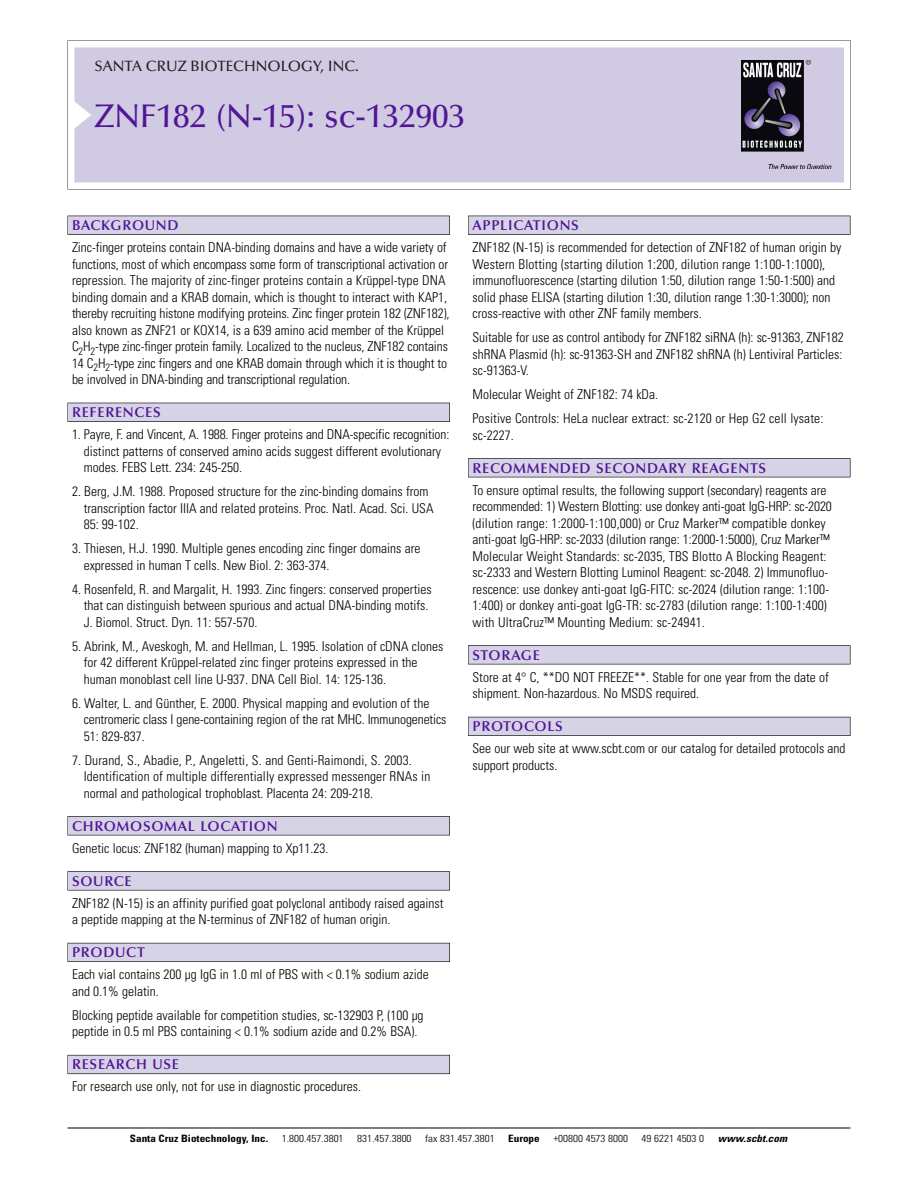
<style>
.page{position:relative;width:918px;height:1188px;background:#fff}
.page>*{position:absolute;margin:0;border:0;box-sizing:border-box;transform-origin:0 0}
.t1{font:500 33px "Optima";color:#511695}
.t2{font:500 15px "Optima";color:#231f20}
.t3{font:600 14.25px "Optima";letter-spacing:.05em;color:#511695}
.t4{font:300 condensed 13.5px/16.5px "Univers";color:#000}
.t5{font:300 condensed 10.2px "Univers";color:#000;scale:1.1 1}
.t6{font:700 condensed 10.2px "Univers";color:#000;scale:1.1 1}
.t7{font:italic 700 condensed 10.2px "Univers";letter-spacing:.005em;color:#000;scale:1.1 1}
</style>
<div class="page">
<svg style="left:68px;top:40px;width:783px;height:149px"></svg>
<div style="left:74px;top:47px;width:770px;height:135px;background:#d1cae3"></div>
<img style="left:741px;top:60px;width:90px;height:108px">
<div style="left:68px;top:216px;width:382px;height:19px;background:#525155"></div>
<div style="left:68px;top:216px;width:381px;height:18px;background:#d7d3e7"></div>
<div style="left:68px;top:403px;width:382px;height:19px;background:#515055"></div>
<div style="left:68px;top:403px;width:381px;height:18px;background:#d7d3e7"></div>
<div style="left:68px;top:816px;width:382px;height:19px;background:#545357"></div>
<div style="left:68px;top:817px;width:381px;height:18px;background:#d7d3e7"></div>
<div style="left:68px;top:871px;width:382px;height:19px;background:#575759"></div>
<div style="left:68px;top:872px;width:381px;height:18px;background:#d7d3e7"></div>
<div style="left:68px;top:943px;width:382px;height:19px;background:#5b5a62"></div>
<div style="left:68px;top:943px;width:381px;height:18px;background:#d7d3e7"></div>
<div style="left:68px;top:1055px;width:382px;height:19px;background:#66646e"></div>
<div style="left:68px;top:1055px;width:381px;height:18px;background:#d7d3e7"></div>
<div style="left:468px;top:216px;width:382px;height:19px;background:#525155"></div>
<div style="left:468px;top:216px;width:382px;height:18px;background:#d7d3e7"></div>
<div style="left:468px;top:458px;width:382px;height:19px;background:#525155"></div>
<div style="left:468px;top:459px;width:382px;height:18px;background:#d7d3e7"></div>
<div style="left:468px;top:645px;width:382px;height:19px;background:#545357"></div>
<div style="left:468px;top:646px;width:382px;height:18px;background:#d7d3e7"></div>
<div style="left:468px;top:717px;width:382px;height:19px;background:#54535a"></div>
<div style="left:468px;top:717px;width:382px;height:18px;background:#d7d3e7"></div>
<hr style="left:68px;top:1128px;width:782px;height:1px;background:#000">
<p class="t2" style="left:94px;top:61px;width:266px">SANTA CRUZ BIOTECHNOLOGY, INC.</p>
<h1 class="t1" style="left:94px;top:103px;width:372px">ZNF182 (N-15): sc-132903</h1>
<p class="t3" style="left:72px;top:219px;width:108px">BACKGROUND</p>
<p class="t4" style="left:72px;top:240px;width:379px">Zinc-finger proteins contain DNA-binding domains and have a wide variety of functions, most of which encompass some form of transcriptional activation or repression. The majority of zinc-finger proteins contain a Krüppel-type DNA binding domain and a KRAB domain, which is thought to interact with KAP1, thereby recruiting histone modifying proteins. Zinc finger protein 182 (ZNF182), also known as ZNF21 or KOX14, is a 639 amino acid member of the Krüppel C<sub>2</sub>H<sub>2</sub>-type zinc-finger protein family. Localized to the nucleus, ZNF182 contains 14 C<sub>2</sub>H<sub>2</sub>-type zinc fingers and one KRAB domain through which it is thought to be involved in DNA-binding and transcriptional regulation.</p>
<p class="t3" style="left:72px;top:407px;width:90px">REFERENCES</p>
<p class="t4" style="left:84px;top:427px;width:367px;text-indent:-12px">1. Payre, F. and Vincent, A. 1988. Finger proteins and DNA-specific recognition: distinct patterns of conserved amino acids suggest different evolutionary modes. FEBS Lett. 234: 245-250.</p>
<p class="t4" style="left:84px;top:484px;width:351px;text-indent:-12px">2. Berg, J.M. 1988. Proposed structure for the zinc-binding domains from transcription factor IIIA and related proteins. Proc. Natl. Acad. Sci. USA<br>85: 99-102.</p>
<p class="t4" style="left:84px;top:541px;width:338px;text-indent:-12px">3. Thiesen, H.J. 1990. Multiple genes encoding zinc finger domains are expressed in human T cells. New Biol. 2: 363-374.</p>
<p class="t4" style="left:84px;top:582px;width:349px;text-indent:-12px">4. Rosenfeld, R. and Margalit, H. 1993. Zinc fingers: conserved properties that can distinguish between spurious and actual DNA-binding motifs.<br>J. Biomol. Struct. Dyn. 11: 557-570.</p>
<p class="t4" style="left:84px;top:639px;width:361px;text-indent:-12px">5. Abrink, M., Aveskogh, M. and Hellman, L. 1995. Isolation of cDNA clones for 42 different Krüppel-related zinc finger proteins expressed in the human monoblast cell line U-937. DNA Cell Biol. 14: 125-136.</p>
<p class="t4" style="left:84px;top:696px;width:364px;text-indent:-12px">6. Walter, L. and Günther, E. 2000. Physical mapping and evolution of the centromeric class I gene-containing region of the rat MHC. Immunogenetics<br>51: 829-837.</p>
<p class="t4" style="left:84px;top:753px;width:348px;text-indent:-12px">7. Durand, S., Abadie, P., Angeletti, S. and Genti-Raimondi, S. 2003.<br>Identification of multiple differentially expressed messenger RNAs in normal and pathological trophoblast. Placenta 24: 209-218.</p>
<p class="t3" style="left:72px;top:820px;width:207px">CHROMOSOMAL LOCATION</p>
<p class="t4" style="left:72px;top:841px;width:258px">Genetic locus: ZNF182 (human) mapping to Xp11.23.</p>
<p class="t3" style="left:72px;top:875px;width:61px">SOURCE</p>
<p class="t4" style="left:72px;top:896px;width:373px">ZNF182 (N-15) is an affinity purified goat polyclonal antibody raised against a peptide mapping at the N-terminus of ZNF182 of human origin.</p>
<p class="t3" style="left:72px;top:947px;width:74px">PRODUCT</p>
<p class="t4" style="left:72px;top:967px;width:358px">Each vial contains 200 µg IgG in 1.0 ml of PBS with &lt; 0.1% sodium azide and 0.1% gelatin.</p>
<p class="t4" style="left:72px;top:1008px;width:353px">Blocking peptide available for competition studies, sc-132903 P, (100 µg peptide in 0.5 ml PBS containing &lt; 0.1% sodium azide and 0.2% BSA).</p>
<p class="t3" style="left:72px;top:1059px;width:109px">RESEARCH USE</p>
<p class="t4" style="left:72px;top:1079px;width:290px">For research use only, not for use in diagnostic procedures.</p>
<p class="t3" style="left:473px;top:219px;width:108px">APPLICATIONS</p>
<p class="t4" style="left:473px;top:240px;width:370px">ZNF182 (N-15) is recommended for detection of ZNF182 of human origin by Western Blotting (starting dilution 1:200, dilution range 1:100-1:1000), immunofluorescence (starting dilution 1:50, dilution range 1:50-1:500) and solid phase ELISA (starting dilution 1:30, dilution range 1:30-1:3000); non cross-reactive with other ZNF family members.</p>
<p class="t4" style="left:473px;top:330px;width:373px;text-align:justify">Suitable for use as control antibody for ZNF182 siRNA (h): sc-91363, ZNF182 shRNA Plasmid (h): sc-91363-SH and ZNF182 shRNA (h) Lentiviral Particles: sc-91363-V.</p>
<p class="t4" style="left:473px;top:383px;width:352px;line-height:24px">Molecular Weight of ZNF182: 74 kDa.<br>Positive Controls: HeLa nuclear extract: sc-2120 or Hep G2 cell lysate:</p>
<p class="t4" style="left:473px;top:428px;width:43px">sc-2227.</p>
<p class="t3" style="left:473px;top:462px;width:295px">RECOMMENDED SECONDARY REAGENTS</p>
<p class="t4" style="left:473px;top:483px;width:361px">To ensure optimal results, the following support (secondary) reagents are recommended: 1) Western Blotting: use donkey anti-goat IgG-HRP: sc-2020 (dilution range: 1:2000-1:100,000) or Cruz Marker™ compatible donkey anti-goat IgG-HRP: sc-2033 (dilution range: 1:2000-1:5000), Cruz Marker™ Molecular Weight Standards: sc-2035, TBS Blotto A Blocking Reagent: sc-2333 and Western Blotting Luminol Reagent: sc-2048. 2) Immunofluo&shy;rescence: use donkey anti-goat IgG-FITC: sc-2024 (dilution range: 1:100- 1:400) or donkey anti-goat IgG-TR: sc-2783 (dilution range: 1:100-1:400) with UltraCruz™ Mounting Medium: sc-24941.</p>
<p class="t3" style="left:473px;top:649px;width:69px">STORAGE</p>
<p class="t4" style="left:473px;top:670px;width:358px">Store at 4° C, **DO NOT FREEZE**. Stable for one year from the date of shipment. Non-hazardous. No MSDS required.</p>
<p class="t3" style="left:473px;top:721px;width:92px">PROTOCOLS</p>
<p class="t4" style="left:473px;top:741px;width:375px">See our web site at www.scbt.com or our catalog for detailed protocols and support products.</p>
<p class="t6" style="left:130px;top:1135px;width:127px">Santa Cruz Biotechnology, Inc.</p>
<p class="t5" style="left:282px;top:1135px;width:58px">1.800.457.3801</p>
<p class="t5" style="left:357px;top:1135px;width:51px">831.457.3800</p>
<p class="t5" style="left:425px;top:1135px;width:65px">fax 831.457.3801</p>
<p class="t6" style="left:508px;top:1135px;width:30px">Europe</p>
<p class="t5" style="left:553px;top:1135px;width:69px">+00800 4573 8000</p>
<p class="t5" style="left:642px;top:1135px;width:58px">49 6221 4503 0</p>
<p class="t7" style="left:718px;top:1135px;width:64px">www.scbt.com</p>
</div>
